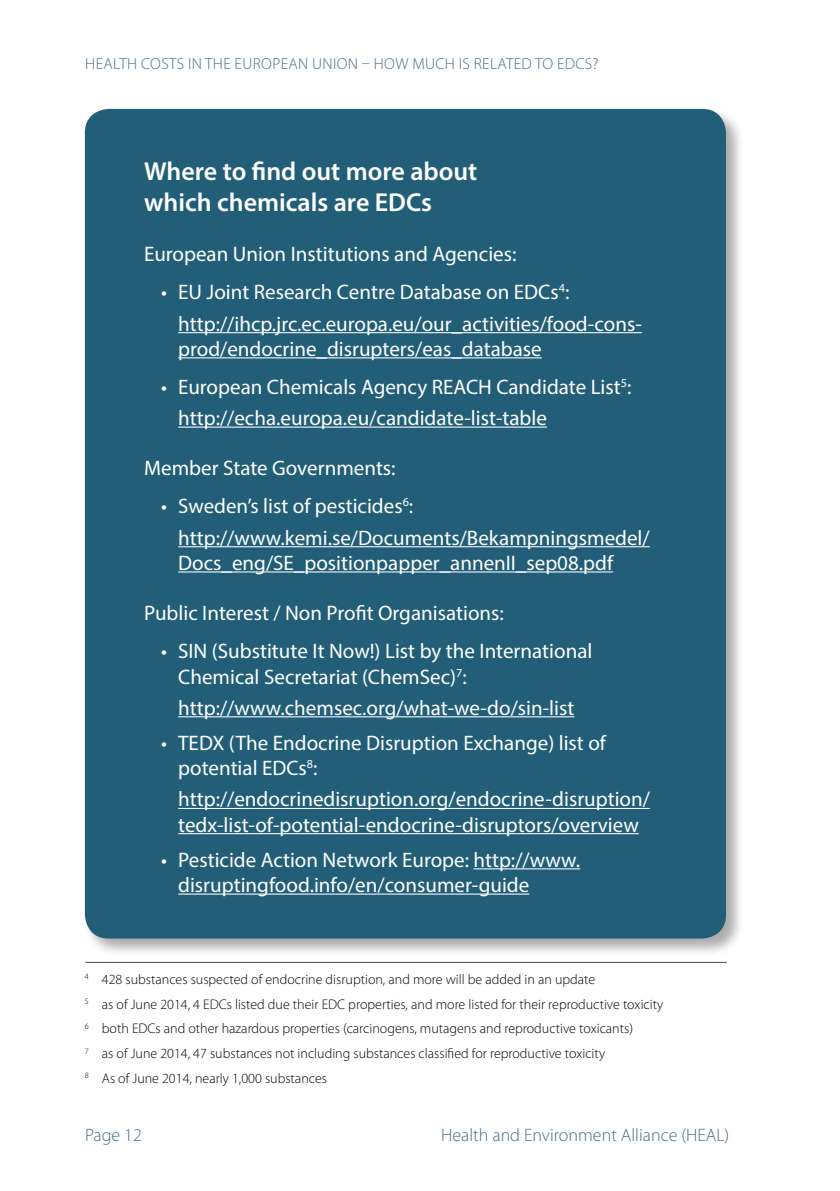
<style>
.page{position:relative;width:840px;height:1191px;background:#fff}
.page>*{position:absolute;margin:0;border:0;box-sizing:border-box;transform-origin:0 0}
.t1{font:600 26px/31.2px "Myriad Pro";color:#fff}
.t2{font:21px/25.2px "Myriad Pro";color:#fff}
.t3{font:300 18px "Myriad Pro";color:#476d86}
.t4{font:300 16px "Myriad Pro";letter-spacing:.02em;color:#476d86}
.t5{font:300 14px/24.8px "Myriad Pro";color:#000}
</style>
<div class="page">
<div style="left:82px;top:106px;width:662px;height:851px;background:#000;opacity:.33"></div>
<div style="left:85px;top:109px;width:640px;height:829px;background:#235e79;border-radius:24px"></div>
<hr style="left:178px;top:332px;width:463px;height:1px;background:#fff">
<hr style="left:178px;top:357px;width:363px;height:1px;background:#fff">
<hr style="left:178px;top:426px;width:368px;height:1px;background:#fff">
<hr style="left:178px;top:546px;width:471px;height:1px;background:#fff">
<hr style="left:178px;top:571px;width:434px;height:1px;background:#fff">
<hr style="left:178px;top:716px;width:396px;height:1px;background:#fff">
<hr style="left:178px;top:808px;width:471px;height:1px;background:#fff">
<hr style="left:178px;top:833px;width:460px;height:1px;background:#fff">
<hr style="left:473px;top:868px;width:107px;height:1px;background:#fff">
<hr style="left:178px;top:893px;width:351px;height:1px;background:#fff">
<hr style="left:85px;top:962px;width:641px;height:1px;background:#4d4d4f">
<p class="t4" style="left:85px;top:54px;width:514px">Health costs in th e European U nion – How much is related to EDCs?</p>
<p class="t1" style="left:144px;top:155px;width:334px">Where to find out more about which chemicals are EDCs</p>
<p class="t2" style="left:144px;top:241px;width:373px">European Union Institutions and Agencies:</p>
<p class="t2" style="left:178px;top:276px;width:465px;line-height:31.2px;text-indent:-17px">• EU Joint Research Centre Database on EDCs<sup>4</sup>: http://ihcp.jrc.ec.europa.eu/our_activities/food-cons-</p>
<p class="t2" style="left:178px;top:336px;width:365px">prod/endocrine_disrupters/eas_database</p>
<p class="t2" style="left:178px;top:371px;width:454px;line-height:31.2px;text-indent:-17px">• European Chemicals Agency REACH Candidate List<sup>5</sup>: http://echa.europa.eu/candidate-list-table</p>
<p class="t2" style="left:144px;top:455px;width:253px">Member State Governments:</p>
<p class="t2" style="left:178px;top:490px;width:473px;line-height:31.2px;text-indent:-17px">• Sweden’s list of pesticides<sup>6</sup>: http://www.kemi.se/Documents/Bekampningsmedel/</p>
<p class="t2" style="left:178px;top:550px;width:436px">Docs_eng/SE_positionpapper_annenII_sep08.pdf</p>
<p class="t2" style="left:144px;top:600px;width:361px">Public Interest / Non Profit Organisations:</p>
<p class="t2" style="left:178px;top:638px;width:415px;text-indent:-17px">• SIN (Substitute It Now!) List by the International<br>Chemical Secretariat (ChemSec)<sup>7</sup>:</p>
<p class="t2" style="left:178px;top:694px;width:397px">http://www.chemsec.org/what-we-do/sin-list</p>
<p class="t2" style="left:178px;top:730px;width:429px;text-indent:-17px">• TEDX (The Endocrine Disruption Exchange) list of potential EDCs<sup>8</sup>:</p>
<p class="t2" style="left:178px;top:786px;width:473px">http://endocrinedisruption.org/endocrine-disruption/ tedx-list-of-potential-endocrine-disruptors/overview</p>
<p class="t2" style="left:178px;top:846px;width:403px;text-indent:-17px">• Pesticide Action Network Europe: http://www. disruptingfood.info/en/consumer-guide</p>
<p class="t5" style="left:85px;top:966px;width:579px"><sup>4</sup> 428 substances suspected of endocrine disruption, and more will be added in an update<br><sup>5</sup> as of June 2014, 4 EDCs listed due their EDC properties, and more listed for their reproductive toxicity <sup>6</sup> both EDCs and other hazardous properties (carcinogens, mutagens and reproductive toxicants)<br><sup>7</sup> as of June 2014, 47 substances not including substances classified for reproductive toxicity<br><sup>8</sup> As of June 2014, nearly 1,000 substances</p>
<p class="t3" style="left:85px;top:1123px;width:58px">Page 12</p>
<p class="t3" style="left:441px;top:1123px;width:289px">Health and Environment Alliance (HEAL)</p>
</div>
